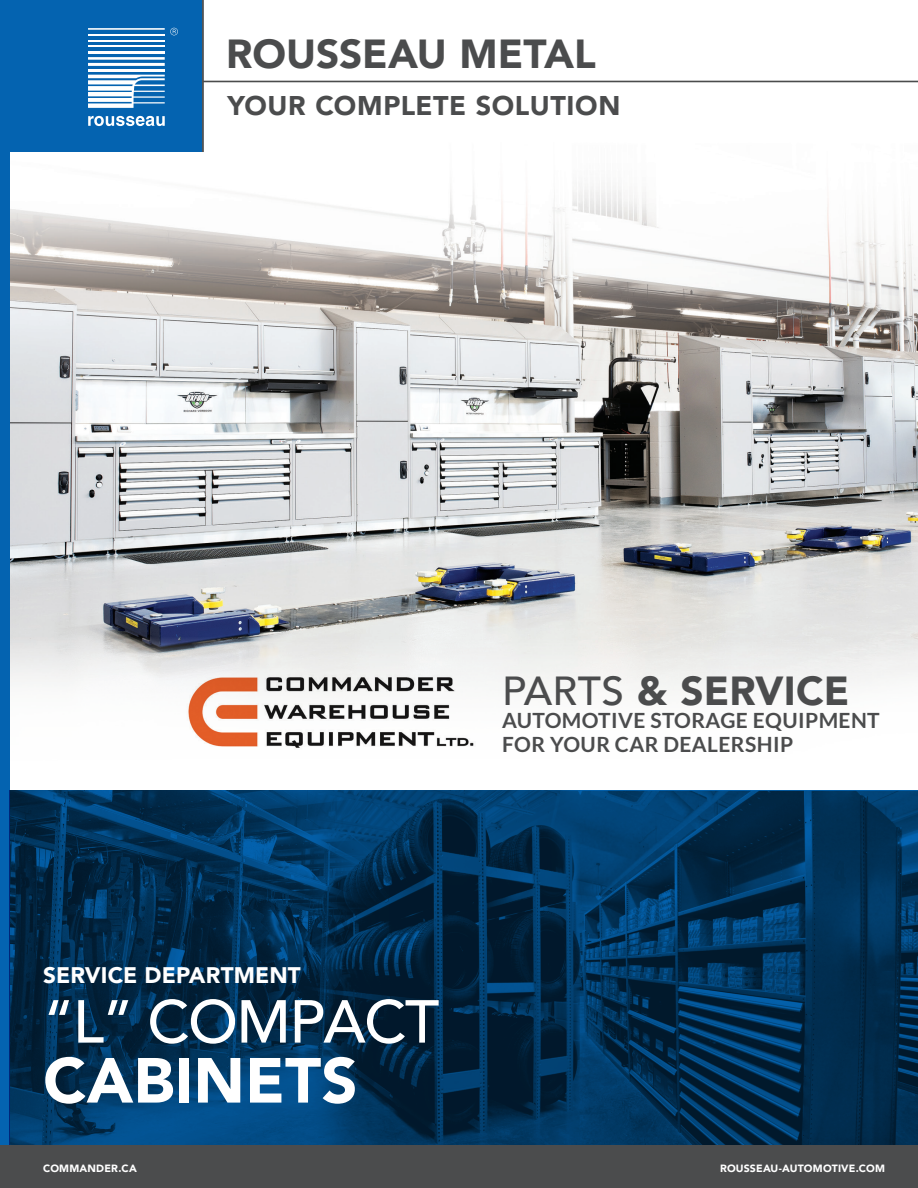
<style>
.page{position:relative;width:918px;height:1188px;background:#fff}
.page>*{position:absolute;margin:0;border:0;box-sizing:border-box;transform-origin:0 0}
.t1{font:900 63px "Avenir";letter-spacing:.005em;color:#fff}
.t2{font:500 60px "Avenir";letter-spacing:-.025em;color:#fff}
.t3{font:900 40.5px "Avenir";color:#4b4c4d}
.t4{font:900 27px "Avenir";letter-spacing:.02em;color:#4b4c4d}
.t5{font:900 22.5px "Avenir";letter-spacing:.005em;color:#fff}
.t6{font:700 21px/24px "Lato";letter-spacing:.02em;color:#4b4c4d}
.t7{font:900 10.5px "Avenir";letter-spacing:.015em;color:#fff}
.s1{font-weight:500}
</style>
<div class="page">
<img style="left:9px;top:152px;width:909px;height:620px">
<div style="left:0;top:0;width:9px;height:1188px;background:#0463b0"></div>
<svg style="left:9px;top:790px;width:909px;height:355px;background:#013156"></svg>
<div style="left:0;top:1145px;width:918px;height:43px;background:#4b4c4d"></div>
<div style="left:2px;top:0;width:200px;height:152px;background:#0463b0"></div>
<svg style="left:88px;top:27px;width:90px;height:100px"></svg>
<hr style="left:203px;top:81px;width:715px;height:1px;background:#4b4c4d">
<hr style="left:202px;top:0;width:2px;height:152px;background:#4b4c4d">
<img style="left:178px;top:664px;width:298px;height:92px">
<h3 class="t3" style="left:226px;top:19px;width:371px">ROUSSEAU METAL</h3>
<p class="t4" style="left:227px;top:82px;width:395px">YOUR COMPLETE SOLUTION</p>
<h3 class="t3" style="left:502px;top:656px;width:349px"><span class="s1">PARTS</span> &amp; SERVICE</h3>
<p class="t6" style="left:502px;top:708px;width:379px">AUTOMOTIVE STORAGE EQUIPMENT<br>FOR YOUR CAR DEALERSHIP</p>
<p class="t5" style="left:43px;top:956px;width:259px">SERVICE DEPARTMENT</p>
<h2 class="t2" style="left:43px;top:970px;width:398px">“L” COMPACT</h2>
<h1 class="t1" style="left:43px;top:1027px;width:316px">CABINETS</h1>
<p class="t7" style="left:43px;top:1159px;width:95px">COMMANDER.CA</p>
<p class="t7" style="left:720px;top:1159px;width:166px">ROUSSEAU-AUTOMOTIVE.COM</p>
</div>
